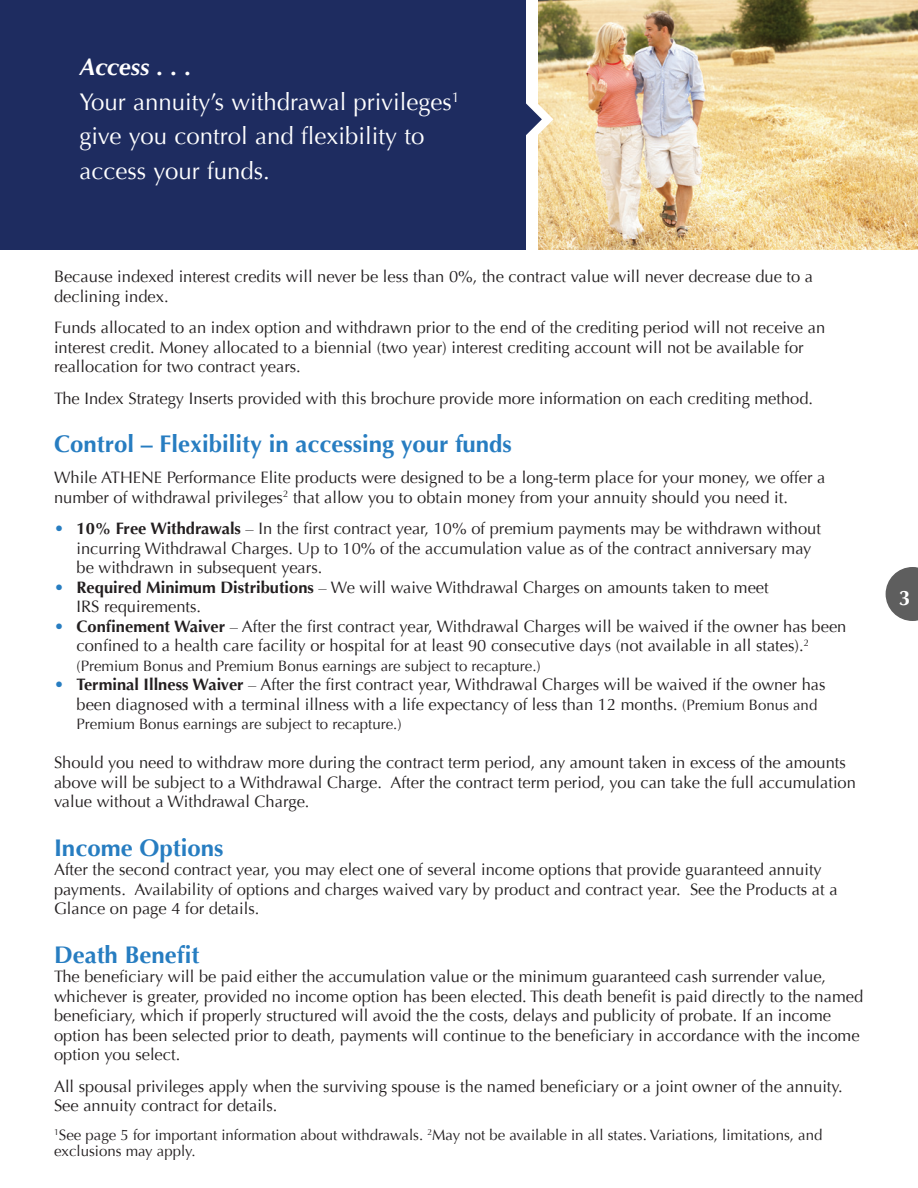
<style>
.page{position:relative;width:918px;height:1188px;background:#fff}
.page>*{position:absolute;margin:0;border:0;box-sizing:border-box;transform-origin:0 0}
.t1{font:24px/34.5px "Optima";color:#fff}
.t2{font:700 24px "Optima";color:#277dc1}
.t3{font:700 21px "Optima";color:#fff}
.t4{font:16.5px/19.5px "Optima";color:#231f20}
.t5{font:15px/16.5px "Optima";color:#231f20}
.s1{font-weight:700;font-style:italic}
.s2{font-weight:700;color:#277dc1}
.s3{font-weight:700}
.s4{font-size:15px}
</style>
<div class="page">
<img style="left:553px;top:0;width:365px;height:250px">
<svg style="left:886px;top:567px;width:32px;height:54px"></svg>
<div style="left:0;top:0;width:525px;height:249px;background:#1e2c60"></div>
<svg style="left:515px;top:0;width:38px;height:250px"></svg>
<h1 class="t1" style="left:80px;top:50px;width:382px"><span class="s1">Access . . .<br></span>Your annuity’s withdrawal privileges<sup>1 </sup>give you control and flexibility to access your funds.</h1>
<p class="t4" style="left:54px;top:267px;width:761px">Because indexed interest credits will never be less than 0%, the contract value will never decrease due to a declining index.</p>
<p class="t4" style="left:54px;top:318px;width:773px">Funds allocated to an index option and withdrawn prior to the end of the crediting period will not receive an interest credit. Money allocated to a biennial (two year) interest crediting account will not be available for reallocation for two contract years.</p>
<p class="t4" style="left:54px;top:388px;width:761px">The Index Strategy Inserts provided with this brochure provide more information on each crediting method.</p>
<h1 class="t2" style="left:54px;top:430px;width:459px">Control – Flexibility in accessing your funds</h1>
<p class="t4" style="left:54px;top:468px;width:773px">While ATHENE Performance Elite products were designed to be a long-term place for your money, we offer a number of withdrawal privileges<sup>2</sup> that allow you to obtain money from your annuity should you need it.</p>
<p class="t4" style="left:77px;top:519px;width:746px;text-indent:-23px"><span class="s2">•</span> <span class="s3">10% Free Withdrawals</span> – In the first contract year, 10% of premium payments may be withdrawn without incurring Withdrawal Charges. Up to 10% of the accumulation value as of the contract anniversary may be withdrawn in subsequent years.</p>
<p class="t4" style="left:77px;top:578px;width:694px;text-indent:-23px"><span class="s2">•</span> <span class="s3">Required Minimum Distributions</span> – We will waive Withdrawal Charges on amounts taken to meet<br>IRS requirements.</p>
<p class="t4" style="left:77px;top:617px;width:771px;text-indent:-23px"><span class="s2">•</span> <span class="s3">Confinement Waiver</span> – After the first contract year, Withdrawal Charges will be waived if the owner has been confined to a health care facility or hospital for at least 90 consecutive days (not available in all states).<sup>2</sup></p>
<p class="t5" style="left:76px;top:658px;width:466px">(Premium Bonus and Premium Bonus earnings are subject to recapture.)</p>
<p class="t4" style="left:77px;top:675px;width:751px;text-indent:-23px"><span class="s2">•</span> <span class="s3">Terminal Illness Waiver</span> – After the first contract year, Withdrawal Charges will be waived if the owner has been diagnosed with a terminal illness with a life expectancy of less than 12 months. <span class="s4">(Premium Bonus and</span></p>
<p class="t5" style="left:77px;top:716px;width:327px">Premium Bonus earnings are subject to recapture.)</p>
<p class="t4" style="left:54px;top:753px;width:803px">Should you need to withdraw more during the contract term period, any amount taken in excess of the amounts above will be subject to a Withdrawal Charge. After the contract term period, you can take the full accumulation value without a Withdrawal Charge.</p>
<h1 class="t2" style="left:54px;top:834px;width:171px">Income Options</h1>
<p class="t4" style="left:54px;top:860px;width:785px">After the second contract year, you may elect one of several income options that provide guaranteed annuity payments. Availability of options and charges waived vary by product and contract year. See the Products at a<br>Glance on page 4 for details.</p>
<h1 class="t2" style="left:54px;top:940px;width:147px">Death Benefit</h1>
<p class="t4" style="left:54px;top:967px;width:811px">The beneficiary will be paid either the accumulation value or the minimum guaranteed cash surrender value, whichever is greater, provided no income option has been elected. This death benefit is paid directly to the named beneficiary, which if properly structured will avoid the the costs, delays and publicity of probate. If an income option has been selected prior to death, payments will continue to the beneficiary in accordance with the income option you select.</p>
<p class="t4" style="left:54px;top:1076px;width:790px">All spousal privileges apply when the surviving spouse is the named beneficiary or a joint owner of the annuity.<br>See annuity contract for details.</p>
<p class="t5" style="left:54px;top:1127px;width:770px"><sup>1</sup>See page 5 for important information about withdrawals. <sup>2</sup>May not be available in all states. Variations, limitations, and exclusions may apply.</p>
<p class="t3" style="left:899px;top:585px;width:13px">3</p>
</div>
